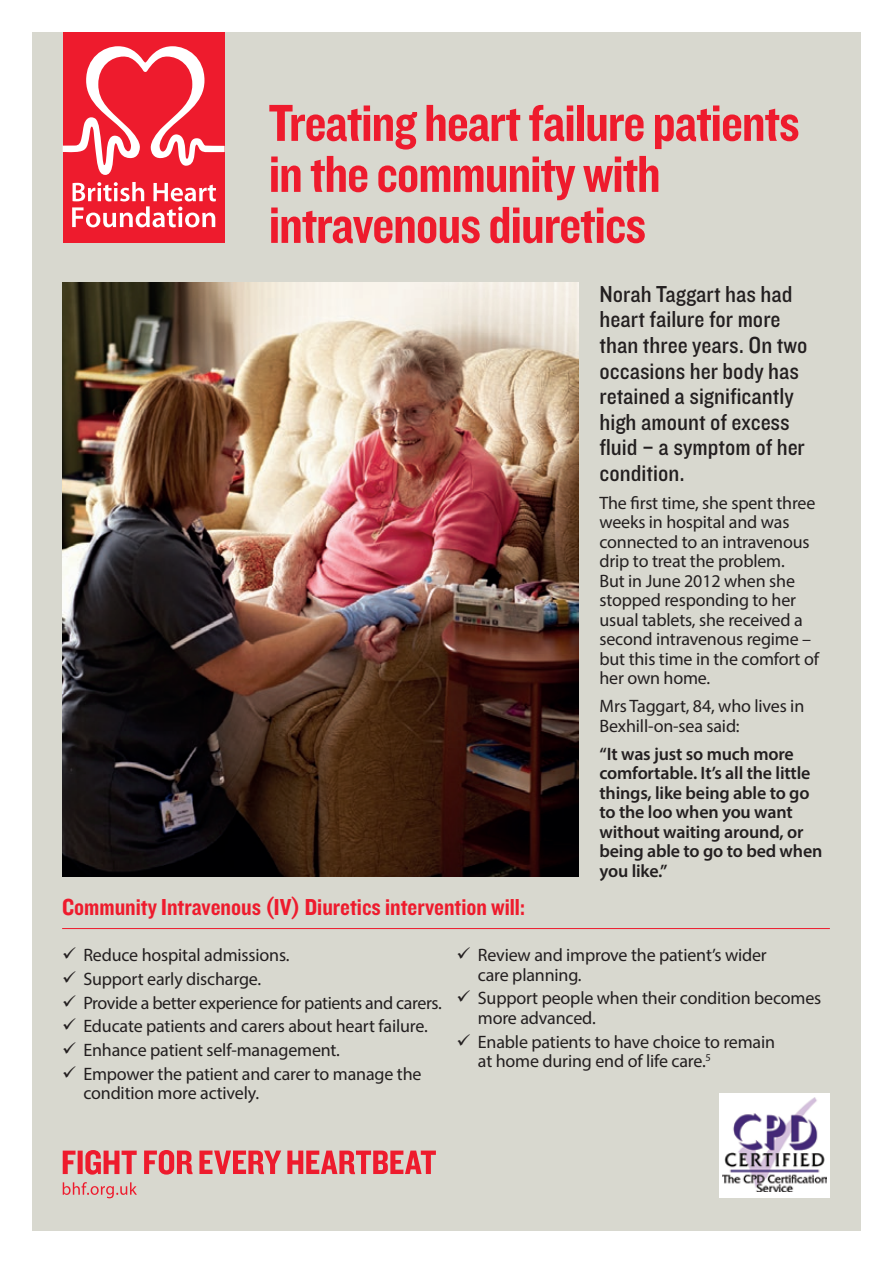
<style>
.page{position:relative;width:893px;height:1263px;background:#fff}
.page>*{position:absolute;margin:0;border:0;box-sizing:border-box;transform-origin:0 0}
.t1{font:54px/51px "Knockout 50 Welterweight";letter-spacing:-.02em;color:#ee1b2d}
.Headings{font:24px/25.5px "Knockout 30 Junior Welterwt";color:#231f20}
.Headings-2{font:24px "Knockout 50 Welterweight";color:#ee1b2d}
.Body_12{font:18px/19.5px "Myriad Pro";letter-spacing:-.01em;color:#231f20}
.Body_12-2{font:600 18px/19.5px "Myriad Pro";letter-spacing:-.01em;color:#231f20}
</style>
<div class="page">
<div style="left:32px;top:32px;width:829px;height:1198px;background:#d8d8cf"></div>
<div style="left:63px;top:32px;width:162px;height:211px;background:#ee1b2d"></div>
<svg style="left:63px;top:46px;width:162px;height:129px"></svg>
<svg style="left:72px;top:182px;width:144px;height:45px"></svg>
<img style="left:63px;top:283px;width:515px;height:593px">
<hr style="left:62px;top:928px;width:768px;height:1px;background:#ee1b2d">
<svg style="left:63px;top:1182px;width:74px;height:16px"></svg>
<svg style="left:287px;top:1150px;width:149px;height:24px"></svg>
<svg style="left:144px;top:1150px;width:137px;height:24px"></svg>
<svg style="left:63px;top:1150px;width:74px;height:25px"></svg>
<div style="left:719px;top:1093px;width:111px;height:105px;background:#fff"></div>
<img style="left:723px;top:1098px;width:103px;height:94px">
<p class="t1" style="left:269px;top:96px;width:532px">Treating heart failure patients in the community with intravenous diuretics</p>
<p class="Headings-2" style="left:62px;top:892px;width:464px">Community Intravenous (IV) Diuretics intervention will:</p>
<p class="Headings" style="left:599px;top:280px;width:210px">Norah Taggart has had heart failure for more than three years. On two occasions her body has retained a significantly high amount of excess fluid – a symptom of her condition.</p>
<p class="Body_12" style="left:599px;top:492px;width:221px">The first time, she spent three weeks in hospital and was connected to an intravenous drip to treat the problem.<br>But in June 2012 when she stopped responding to her usual tablets, she received a second intravenous regime – but this time in the comfort of her own home.</p>
<p class="Body_12" style="left:599px;top:696px;width:206px">Mrs Taggart, 84, who lives in<br>Bexhill-on-sea said:</p>
<p class="Body_12-2" style="left:599px;top:743px;width:224px">“It was just so much more comfortable. It’s all the little things, like being able to go to the loo when you want without waiting around, or being able to go to bed when you like.”</p>
<p class="Body_12" style="left:62px;top:945px;width:229px">✓ Reduce hospital admissions.</p>
<p class="Body_12" style="left:62px;top:969px;width:201px">✓ Support early discharge.</p>
<p class="Body_12" style="left:62px;top:992px;width:381px">✓ Provide a better experience for patients and carers.</p>
<p class="Body_12" style="left:62px;top:1016px;width:367px">✓ Educate patients and carers about heart failure.</p>
<p class="Body_12" style="left:62px;top:1040px;width:279px">✓ Enhance patient self-management.</p>
<p class="Body_12" style="left:83px;top:1064px;width:340px;text-indent:-21px">✓ Empower the patient and carer to manage the condition more actively.</p>
<p class="Body_12" style="left:478px;top:945px;width:290px;text-indent:-21px">✓ Review and improve the patient’s wider care planning.</p>
<p class="Body_12" style="left:478px;top:988px;width:345px;text-indent:-21px">✓ Support people when their condition becomes more advanced.</p>
<p class="Body_12" style="left:478px;top:1031px;width:299px;text-indent:-21px">✓ Enable patients to have choice to remain at home during end of life care.<sup>5</sup></p>
</div>
